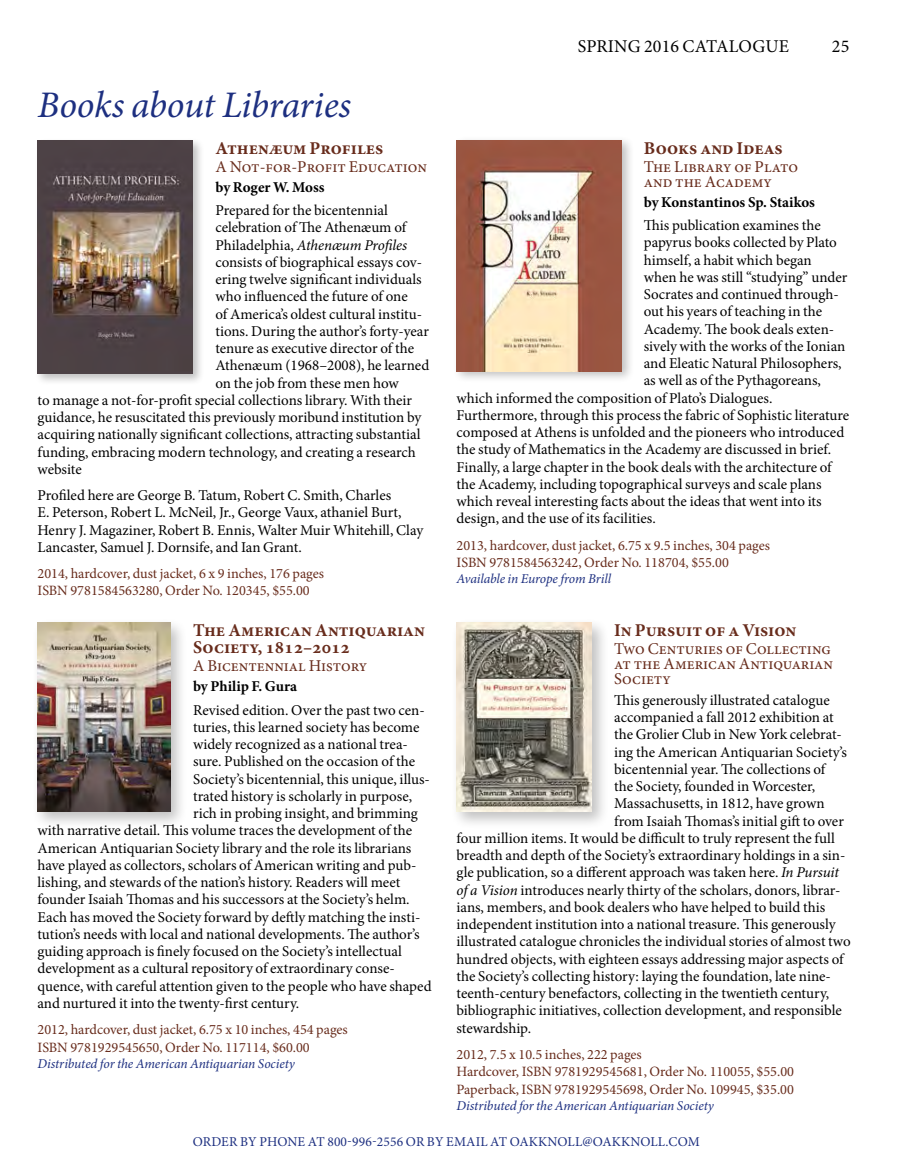
<style>
.page{position:relative;width:905px;height:1175px;background:#fff}
.page>*{position:absolute;margin:0;border:0;box-sizing:border-box;transform-origin:0 0}
.t1{font:italic 37.5px "Minion Pro";letter-spacing:-.005em;color:#1d2f80}
.t2{font:700 18px/17.2px "Minion Pro";color:#682c1c}
.t3{font:18px "Minion Pro";letter-spacing:.01em;color:#000}
.t4{font:16.5px/15px "Minion Pro";color:#682c1c}
.t5{font:15px/17.2px "Minion Pro";color:#000}
.t6{font:700 15px "Minion Pro";letter-spacing:-.01em;color:#000}
.t7{font:italic 15px "Minion Pro";letter-spacing:-.005em;color:#000}
.t8{font:14.25px/17.2px "Minion Pro";color:#682c1c}
.t9{font:italic 13.5px "Minion Pro";letter-spacing:-.01em;color:#1d2f80}
.t10{font:13.5px "Minion Pro";letter-spacing:.01em;color:#1d2f80}
.s1{font-style:normal}
.s2{font-style:italic}
</style>
<div class="page">
<div style="left:34px;top:137px;width:170px;height:248px;background:#000;opacity:.25"></div>
<img style="left:37px;top:140px;width:156px;height:233px">
<div style="left:32px;top:617px;width:156px;height:212px;background:#000;opacity:.25"></div>
<img style="left:37px;top:622px;width:133px;height:189px">
<div style="left:451px;top:617px;width:158px;height:212px;background:#000;opacity:.25"></div>
<img style="left:456px;top:622px;width:135px;height:189px">
<div style="left:452px;top:135px;width:182px;height:248px;background:#000;opacity:.25"></div>
<img style="left:456px;top:140px;width:165px;height:231px">
<h1 class="t1" style="left:37px;top:80px;width:315px">Books about Libraries</h1>
<p class="t2" style="left:215px;top:139px;width:169px">Athenæum Profiles</p>
<p class="t4" style="left:215px;top:159px;width:213px">A Not-for-Profit Education</p>
<p class="t6" style="left:215px;top:176px;width:111px">by Roger W. Moss</p>
<p class="t5" style="left:215px;top:202px;width:174px">Prepared for the bicentennial</p>
<p class="t5" style="left:215px;top:219px;width:194px">celebration of The Athenæum of</p>
<p class="t7" style="left:215px;top:234px;width:193px"><span class="s1">Philadelphia,</span> Athenæum Profiles</p>
<p class="t5" style="left:215px;top:253px;width:208px">consists of biographical essays cov-</p>
<p class="t5" style="left:215px;top:271px;width:208px">ering twelve significant individuals</p>
<p class="t5" style="left:215px;top:288px;width:194px">who influenced the future of one</p>
<p class="t5" style="left:215px;top:305px;width:208px">of America’s oldest cultural institu-</p>
<p class="t5" style="left:215px;top:322px;width:215px">tions. During the author’s forty-year</p>
<p class="t5" style="left:215px;top:340px;width:200px">tenure as executive director of the</p>
<p class="t5" style="left:215px;top:357px;width:215px">Athenæum (1968–2008), he learned</p>
<p class="t5" style="left:215px;top:374px;width:185px">on the job from these men how</p>
<p class="t5" style="left:37px;top:391px;width:376px">to manage a not-for-profit special collections library. With their</p>
<p class="t5" style="left:37px;top:409px;width:385px">guidance, he resuscitated this previously moribund institution by</p>
<p class="t5" style="left:37px;top:426px;width:384px">acquiring nationally significant collections, attracting substantial</p>
<p class="t5" style="left:37px;top:443px;width:380px">funding, embracing modern technology, and creating a research</p>
<p class="t5" style="left:37px;top:460px;width:46px">website</p>
<p class="t5" style="left:37px;top:487px;width:387px">Profiled here are George B. Tatum, Robert C. Smith, Charles<br>E. Peterson, Robert L. McNeil, Jr., George Vaux, athaniel Burt, Henry J. Magaziner, Robert B. Ennis, Walter Muir Whitehill, Clay Lancaster, Samuel J. Dornsife, and Ian Grant.</p>
<p class="t8" style="left:37px;top:565px;width:288px">2014, hardcover, dust jacket, 6 x 9 inches, 176 pages<br>ISBN 9781584563280, Order No. 120345, $55.00</p>
<p class="t2" style="left:193px;top:621px;width:233px">The American Antiquarian<br>Society, 1812–2012</p>
<p class="t4" style="left:193px;top:658px;width:176px">A Bicentennial History</p>
<p class="t6" style="left:193px;top:676px;width:106px">by Philip F. Gura</p>
<p class="t5" style="left:193px;top:701px;width:233px">Revised edition. Over the past two cen-</p>
<p class="t5" style="left:193px;top:718px;width:228px">turies, this learned society has become</p>
<p class="t5" style="left:193px;top:735px;width:216px">widely recognized as a national trea-</p>
<p class="t5" style="left:193px;top:753px;width:224px">sure. Published on the occasion of the</p>
<p class="t5" style="left:193px;top:770px;width:238px">Society’s bicentennial, this unique, illus-</p>
<p class="t5" style="left:193px;top:787px;width:221px">trated history is scholarly in purpose,</p>
<p class="t5" style="left:193px;top:804px;width:226px">rich in probing insight, and brimming</p>
<p class="t5" style="left:38px;top:822px;width:376px">with narrative detail. This volume traces the development of the</p>
<p class="t5" style="left:38px;top:839px;width:375px">American Antiquarian Society library and the role its librarians</p>
<p class="t5" style="left:38px;top:856px;width:380px">have played as collectors, scholars of American writing and pub-</p>
<p class="t5" style="left:38px;top:873px;width:364px">lishing, and stewards of the nation’s history. Readers will meet</p>
<p class="t5" style="left:38px;top:891px;width:374px">founder Isaiah Thomas and his successors at the Society’s helm.</p>
<p class="t5" style="left:38px;top:908px;width:384px">Each has moved the Society forward by deftly matching the insti-</p>
<p class="t5" style="left:38px;top:925px;width:383px">tution’s needs with local and national developments. The author’s</p>
<p class="t5" style="left:38px;top:942px;width:366px">guiding approach is finely focused on the Society’s intellectual</p>
<p class="t5" style="left:38px;top:960px;width:359px">development as a cultural repository of extraordinary conse-</p>
<p class="t5" style="left:38px;top:977px;width:395px">quence, with careful attention given to the people who have shaped</p>
<p class="t5" style="left:38px;top:994px;width:263px">and nurtured it into the twenty-first century.</p>
<p class="t8" style="left:37px;top:1021px;width:312px">2012, hardcover, dust jacket, 6.75 x 10 inches, 454 pages<br>ISBN 9781929545650, Order No. 117114, $60.00</p>
<p class="t9" style="left:37px;top:1054px;width:259px">Distributed for the American Antiquarian Society</p>
<p class="t3" style="left:578px;top:34px;width:213px">SPRING 2016 CATALOGUE</p>
<p class="t3" style="left:832px;top:34px;width:19px">25</p>
<p class="t2" style="left:643px;top:139px;width:140px">Books and Ideas</p>
<p class="t4" style="left:643px;top:159px;width:156px">The Library of Plato and the Academy</p>
<p class="t6" style="left:643px;top:191px;width:173px">by Konstantinos Sp. Staikos</p>
<p class="t5" style="left:643px;top:217px;width:178px">This publication examines the</p>
<p class="t5" style="left:643px;top:234px;width:195px">papyrus books collected by Plato</p>
<p class="t5" style="left:643px;top:251px;width:169px">himself, a habit which began</p>
<p class="t5" style="left:643px;top:268px;width:205px">when he was still “studying” under</p>
<p class="t5" style="left:643px;top:286px;width:197px">Socrates and continued through-</p>
<p class="t5" style="left:643px;top:303px;width:180px">out his years of teaching in the</p>
<p class="t5" style="left:643px;top:320px;width:192px">Academy. The book deals exten-</p>
<p class="t5" style="left:643px;top:337px;width:203px">sively with the works of the Ionian</p>
<p class="t5" style="left:643px;top:355px;width:199px">and Eleatic Natural Philosophers,</p>
<p class="t5" style="left:643px;top:372px;width:179px">as well as of the Pythagoreans,</p>
<p class="t5" style="left:456px;top:389px;width:317px">which informed the composition of Plato’s Dialogues.</p>
<p class="t5" style="left:456px;top:406px;width:394px">Furthermore, through this process the fabric of Sophistic literature</p>
<p class="t5" style="left:456px;top:424px;width:389px">composed at Athens is unfolded and the pioneers who introduced</p>
<p class="t5" style="left:456px;top:441px;width:376px">the study of Mathematics in the Academy are discussed in brief.</p>
<p class="t5" style="left:456px;top:458px;width:378px">Finally, a large chapter in the book deals with the architecture of</p>
<p class="t5" style="left:456px;top:475px;width:366px">the Academy, including topographical surveys and scale plans</p>
<p class="t5" style="left:456px;top:493px;width:366px">which reveal interesting facts about the ideas that went into its</p>
<p class="t5" style="left:456px;top:510px;width:201px">design, and the use of its facilities.</p>
<p class="t8" style="left:456px;top:536px;width:315px">2013, hardcover, dust jacket, 6.75 x 9.5 inches, 304 pages<br>ISBN 9781584563242, Order No. 118704, $55.00</p>
<p class="t9" style="left:456px;top:570px;width:156px">Available in Europe from Brill</p>
<p class="t2" style="left:614px;top:621px;width:184px">In Pursuit of a Vision</p>
<p class="t4" style="left:614px;top:641px;width:220px">Two Centuries of Collecting at the American Antiquarian<br>Society</p>
<p class="t5" style="left:614px;top:691px;width:217px">This generously illustrated catalogue</p>
<p class="t5" style="left:614px;top:708px;width:221px">accompanied a fall 2012 exhibition at</p>
<p class="t5" style="left:614px;top:726px;width:229px">the Grolier Club in New York celebrat-</p>
<p class="t5" style="left:614px;top:743px;width:234px">ing the American Antiquarian Society’s</p>
<p class="t5" style="left:614px;top:760px;width:214px">bicentennial year. The collections of</p>
<p class="t5" style="left:614px;top:777px;width:202px">the Society, founded in Worcester,</p>
<p class="t5" style="left:614px;top:795px;width:212px">Massachusetts, in 1812, have grown</p>
<p class="t5" style="left:614px;top:812px;width:231px">from Isaiah Thomas’s initial gift to over</p>
<p class="t5" style="left:456px;top:829px;width:380px">four million items. It would be difficult to truly represent the full</p>
<p class="t5" style="left:456px;top:846px;width:390px">breadth and depth of the Society’s extraordinary holdings in a sin-</p>
<p class="t5" style="left:456px;top:864px;width:384px">gle publication, so a different approach was taken here. <span class="s2">In Pursuit</span></p>
<p class="t5" style="left:456px;top:881px;width:385px"><span class="s2">of a Vision</span> introduces nearly thirty of the scholars, donors, librar-</p>
<p class="t5" style="left:456px;top:898px;width:370px">ians, members, and book dealers who have helped to build this</p>
<p class="t5" style="left:456px;top:915px;width:381px">independent institution into a national treasure. This generously</p>
<p class="t5" style="left:456px;top:933px;width:396px">illustrated catalogue chronicles the individual stories of almost two</p>
<p class="t5" style="left:456px;top:950px;width:390px">hundred objects, with eighteen essays addressing major aspects of</p>
<p class="t5" style="left:456px;top:967px;width:376px">the Society’s collecting history: laying the foundation, late nine-</p>
<p class="t5" style="left:456px;top:984px;width:374px">teenth-century benefactors, collecting in the twentieth century,</p>
<p class="t5" style="left:456px;top:1002px;width:387px">bibliographic initiatives, collection development, and responsible</p>
<p class="t5" style="left:456px;top:1019px;width:76px">stewardship.</p>
<p class="t8" style="left:456px;top:1045px;width:339px">2012, 7.5 x 10.5 inches, 222 pages<br>Hardcover, ISBN 9781929545681, Order No. 110055, $55.00<br>Paperback, ISBN 9781929545698, Order No. 109945, $35.00</p>
<p class="t9" style="left:456px;top:1096px;width:259px">Distributed for the American Antiquarian Society</p>
<p class="t10" style="left:193px;top:1132px;width:508px">ORDER BY PHONE AT 800-996-2556 OR BY EMAIL AT OAKKNOLL@OAKKNOLL.COM</p>
</div>
